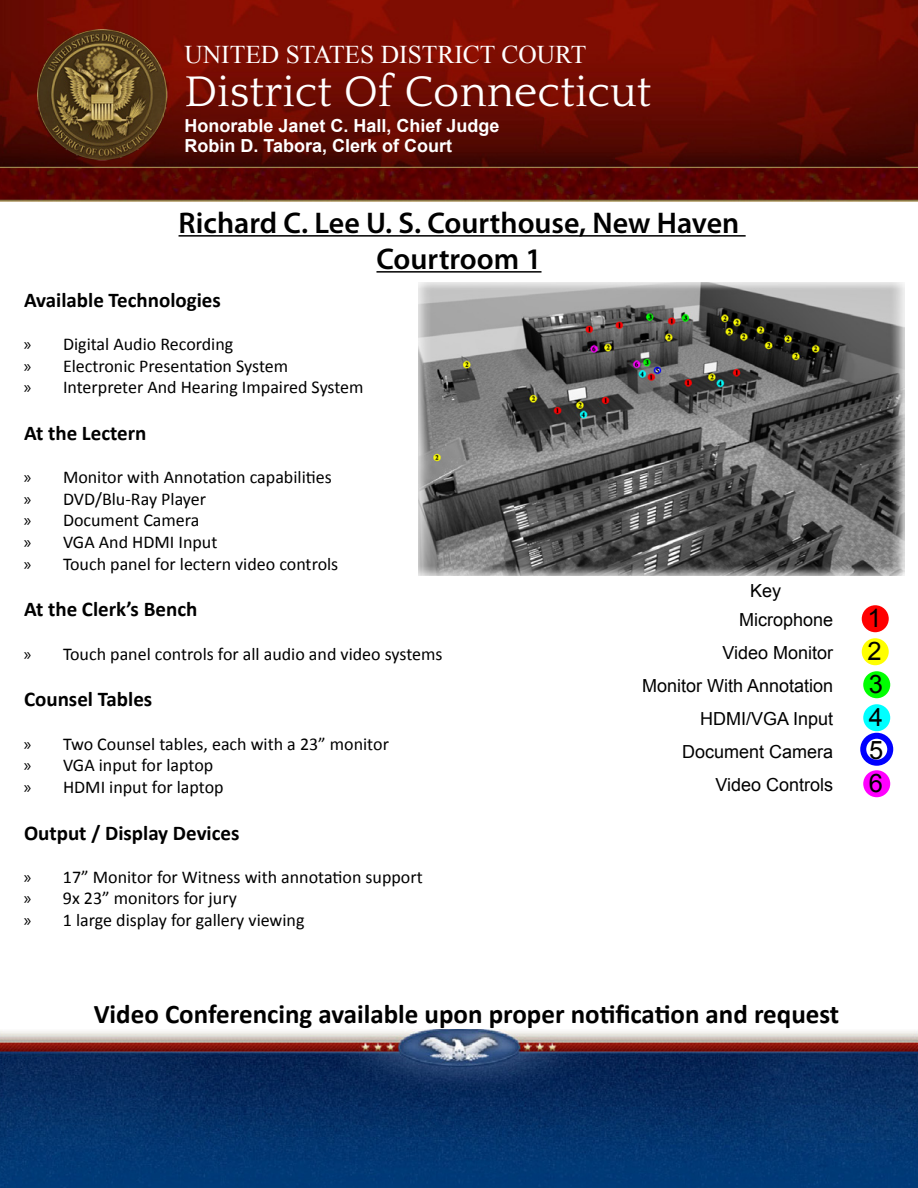
<style>
.page{position:relative;width:918px;height:1188px;background:#fff}
.page>*{position:absolute;margin:0;border:0;box-sizing:border-box;transform-origin:0 0}
.t1{font:45px "Quattrocento Roman";color:#fff}
.t2{font:600 30px/36px "Myriad Pro";color:#000;text-align:center}
.t3{font:700 27px "Calibri";color:#000}
.t4{font:25.5px "Times New Roman";color:#fff}
.t5{font:25.5px/33px "Arial";color:#000;text-align:justify}
.t6{font:700 21px "Calibri";color:#000}
.t7{font:18px/21.6px "Calibri";color:#000}
.t8{font:18px/33px "Arial";color:#000}
.t9{font:700 18px/20.1px "Arial";color:#fff}
.s1{font-family:"Myriad Pro"}
</style>
<div class="page">
<img style="left:0;top:0;width:918px;height:201px">
<img style="left:0;top:1029px;width:918px;height:159px">
<img style="left:34px;top:24px;width:136px;height:141px">
<img style="left:418px;top:282px;width:486px;height:293px">
<div style="left:862px;top:605px;width:27px;height:27px;background:#f00;border-radius:50%"></div>
<div style="left:862px;top:638px;width:27px;height:27px;background:#ff0;border-radius:50%"></div>
<div style="left:863px;top:671px;width:27px;height:27px;background:#0f0;border-radius:50%"></div>
<div style="left:863px;top:704px;width:27px;height:27px;background:#0ff;border-radius:50%"></div>
<div style="left:860px;top:733px;width:33px;height:33px;border:6px solid #00f;border-radius:50%"></div>
<div style="left:863px;top:770px;width:27px;height:27px;background:#f0f;border-radius:50%"></div>
<hr style="left:179px;top:235px;width:567px;height:2px;background:#000">
<hr style="left:376px;top:271px;width:166px;height:2px;background:#000">
<h3 class="t4" style="left:184px;top:37px;width:403px">UNITED STATES DISTRICT COURT</h3>
<h1 class="t1" style="left:184px;top:66px;width:469px">District Of Connecticut</h1>
<p class="t9" style="left:184px;top:116px;width:317px">Honorable Janet C. Hall, Chief Judge<br>Robin D. Tabora, Clerk of Court</p>
<h2 class="t2" style="left:179px;top:204px;width:562px">Richard C. Lee U. S. Courthouse, New Haven<br>Courtroom 1</h2>
<p class="t6" style="left:24px;top:286px;width:198px">Available Technologies</p>
<p class="t7" style="left:24px;top:333px;width:341px"><span class="s1">»</span> Digital Audio Recording<br><span class="s1">»</span> Electronic Presentation System<br><span class="s1">»</span> Interpreter And Hearing Impaired System</p>
<p class="t6" style="left:24px;top:420px;width:124px">At the Lectern</p>
<p class="t7" style="left:24px;top:466px;width:316px"><span class="s1">»</span> Monitor with Annotation capabilities <span class="s1">»</span> DVD/Blu-Ray Player<br><span class="s1">»</span> Document Camera<br><span class="s1">»</span> VGA And HDMI Input<br><span class="s1">»</span> Touch panel for lectern video controls</p>
<p class="t6" style="left:24px;top:596px;width:175px">At the Clerk’s Bench</p>
<p class="t7" style="left:24px;top:643px;width:420px"><span class="s1">»</span> Touch panel controls for all audio and video systems</p>
<p class="t6" style="left:24px;top:686px;width:130px">Counsel Tables</p>
<p class="t7" style="left:24px;top:733px;width:366px"><span class="s1">»</span> Two Counsel tables, each with a 23” monitor <span class="s1">»</span> VGA input for laptop<br><span class="s1">»</span> HDMI input for laptop</p>
<p class="t6" style="left:24px;top:819px;width:217px">Output / Display Devices</p>
<p class="t7" style="left:24px;top:866px;width:400px"><span class="s1">»</span> 17” Monitor for Witness with annotation support <span class="s1">»</span> 9x 23” monitors for jury<br><span class="s1">»</span> 1 large display for gallery viewing</p>
<p class="t8" style="left:739px;top:576px;width:96px;line-height:29.1px;text-indent:11px">Key<br>Microphone</p>
<p class="t8" style="left:642px;top:636px;width:193px;text-align:right">Video Monitor<br>Monitor With Annotation<br>HDMI/VGA Input<br>Document Camera<br>Video Controls</p>
<h3 class="t5" style="left:867px;top:602px;width:18px">1<br>2<br>3<br>4<br>5<br>6</h3>
<h3 class="t3" style="left:94px;top:997px;width:747px">Video Conferencing available upon proper notification and request</h3>
</div>
